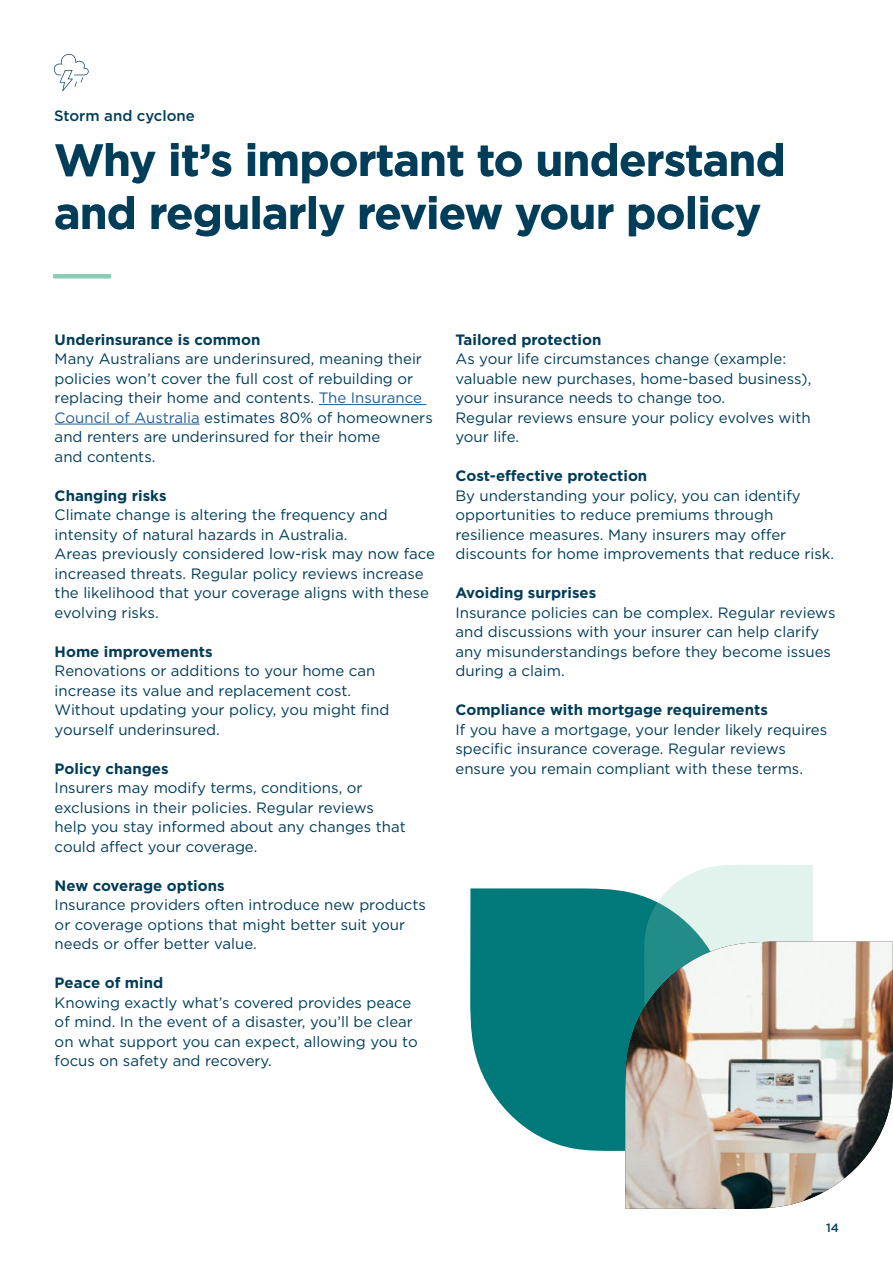
<style>
.page{position:relative;width:893px;height:1263px;background:#fff}
.page>*{position:absolute;margin:0;border:0;box-sizing:border-box;transform-origin:0 0}
.t1{font:700 45px/52.5px "Gotham";letter-spacing:-.02em;color:#003d59}
.t2{font:15px/19.5px "Gotham";color:#003d59}
.t3{font:700 15px "Gotham";color:#003d59}
.t4{font:500 15px "Gotham";color:#003d59}
.t5{font:500 12px "Gotham";color:#003d59}
.s1{color:#215e9e}
</style>
<div class="page">
<hr style="left:53px;top:274px;width:58px;height:4px;background:#8accb5">
<svg style="left:54px;top:54px;width:35px;height:37px"></svg>
<hr style="left:319px;top:404px;width:107px;height:1px;background:#215e9e">
<hr style="left:55px;top:424px;width:145px;height:1px;background:#215e9e">
<svg style="left:470px;top:888px;width:174px;height:263px;background:#168485"></svg>
<svg style="left:644px;top:865px;width:169px;height:76px;background:#cce6e1"></svg>
<img style="left:625px;top:942px;width:268px;height:267px">
<p class="t4" style="left:54px;top:106px;width:142px">Storm and cyclone</p>
<h1 class="t1" style="left:54px;top:134px;width:734px">Why it’s important to understand and regularly review your policy</h1>
<p class="t3" style="left:55px;top:329px;width:207px">Underinsurance is common</p>
<p class="t2" style="left:55px;top:349px;width:380px">Many Australians are underinsured, meaning their policies won’t cover the full cost of rebuilding or replacing their home and contents. <span class="s1">The Insurance Council of Australia</span> estimates 80% of homeowners and renters are underinsured for their home<br>and contents.</p>
<p class="t3" style="left:55px;top:485px;width:114px">Changing risks</p>
<p class="t2" style="left:55px;top:505px;width:382px">Climate change is altering the frequency and intensity of natural hazards in Australia.<br>Areas previously considered low-risk may now face increased threats. Regular policy reviews increase the likelihood that your coverage aligns with these evolving risks.</p>
<p class="t3" style="left:55px;top:641px;width:160px">Home improvements</p>
<p class="t2" style="left:55px;top:661px;width:336px">Renovations or additions to your home can increase its value and replacement cost.<br>Without updating your policy, you might find yourself underinsured.</p>
<p class="t3" style="left:55px;top:758px;width:115px">Policy changes</p>
<p class="t2" style="left:55px;top:778px;width:353px">Insurers may modify terms, conditions, or exclusions in their policies. Regular reviews help you stay informed about any changes that could affect your coverage.</p>
<p class="t3" style="left:55px;top:875px;width:171px">New coverage options</p>
<p class="t2" style="left:55px;top:895px;width:373px">Insurance providers often introduce new products or coverage options that might better suit your needs or offer better value.</p>
<p class="t3" style="left:55px;top:973px;width:110px">Peace of mind</p>
<p class="t2" style="left:55px;top:992px;width:365px">Knowing exactly what’s covered provides peace of mind. In the event of a disaster, you’ll be clear on what support you can expect, allowing you to focus on safety and recovery.</p>
<p class="t3" style="left:455px;top:329px;width:147px">Tailored protection</p>
<p class="t2" style="left:455px;top:349px;width:357px">As your life circumstances change (example: valuable new purchases, home-based business), your insurance needs to change too.<br>Regular reviews ensure your policy evolves with your life.</p>
<p class="t3" style="left:455px;top:466px;width:193px">Cost-effective protection</p>
<p class="t2" style="left:455px;top:485px;width:380px">By understanding your policy, you can identify opportunities to reduce premiums through resilience measures. Many insurers may offer discounts for home improvements that reduce risk.</p>
<p class="t3" style="left:455px;top:583px;width:142px">Avoiding surprises</p>
<p class="t2" style="left:455px;top:602px;width:381px">Insurance policies can be complex. Regular reviews and discussions with your insurer can help clarify any misunderstandings before they become issues during a claim.</p>
<p class="t3" style="left:455px;top:700px;width:314px">Compliance with mortgage requirements</p>
<p class="t2" style="left:455px;top:719px;width:373px">If you have a mortgage, your lender likely requires specific insurance coverage. Regular reviews ensure you remain compliant with these terms.</p>
<p class="t5" style="left:826px;top:1219px;width:14px">14</p>
</div>
